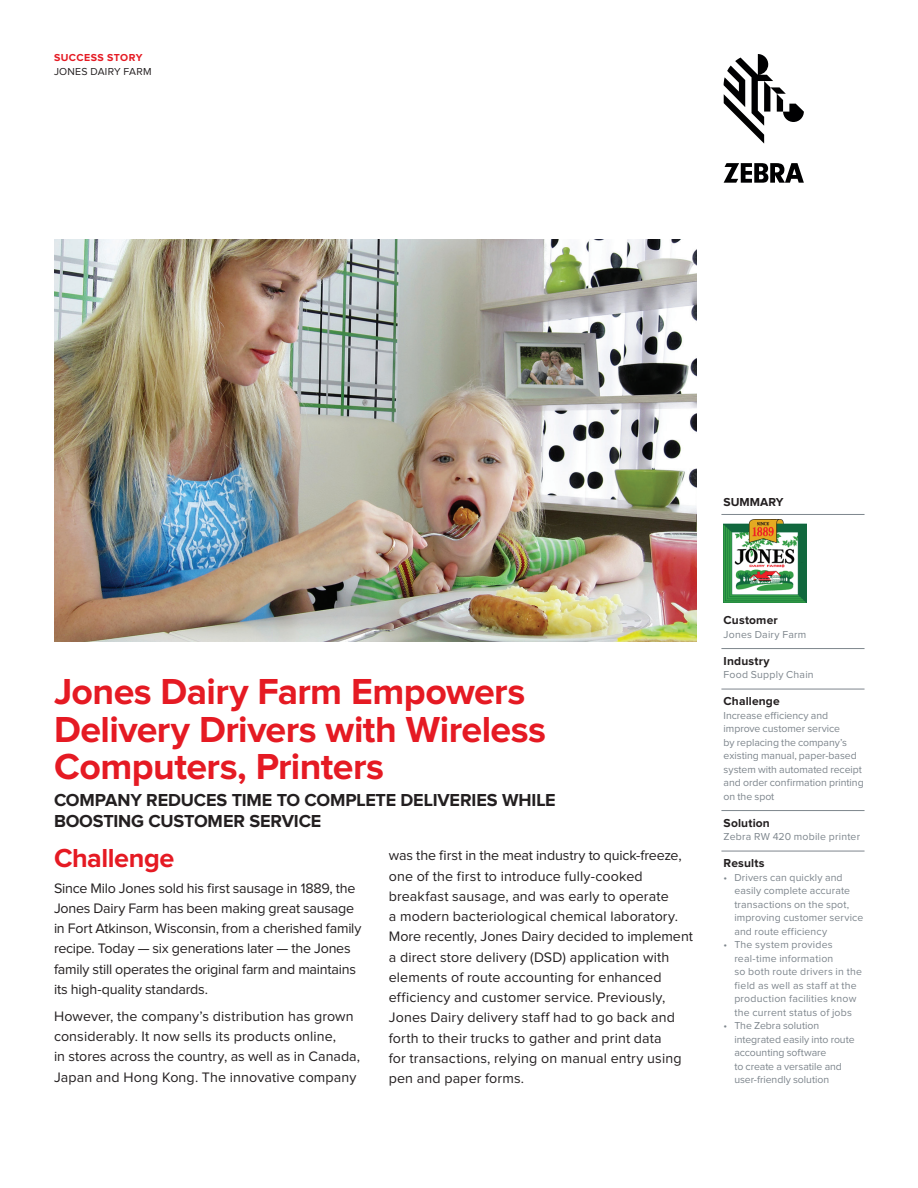
<style>
.page{position:relative;width:918px;height:1188px;background:#fff}
.page>*{position:absolute;margin:0;border:0;box-sizing:border-box;transform-origin:0 0}
.Cover_Headline{font:700 37.5px/37.5px "Proxima Nova";letter-spacing:-.015em;color:#e51a23}
.Headline{font:700 27px "Proxima Nova";letter-spacing:-.015em;color:#e51a23}
.Cover_Subhead{font:700 18px/20.2px "Proxima Nova";letter-spacing:-.01em;color:#231f20}
.Body{font:14.25px/20.2px "Proxima Nova";letter-spacing:.01em;color:#231f20}
.Subhead{font:14.25px/20.2px "Proxima Nova";letter-spacing:-.015em;color:#231f20}
.Sidebar_Head_with_Ru{font:700 12px "Proxima Nova";letter-spacing:.01em;color:#231f20}
.Sidebar_Head{font:700 12px "Proxima Nova";letter-spacing:.015em;color:#231f20}
.Sidebar_body{font:10.5px/13.5px "Proxima Nova";letter-spacing:.005em;color:#7e868d}
.Sidebar_Head_with_Ru-2{font:10.5px "Proxima Nova";letter-spacing:.02em;color:#7e868d}
.t1{font:10.5px "Proxima Nova";letter-spacing:.025em;color:#231f20}
.t2{font:700 10.5px "Proxima Nova";letter-spacing:.045em;color:#e51a23}
</style>
<div class="page">
<svg style="left:724px;top:54px;width:80px;height:90px"></svg>
<svg style="left:724px;top:163px;width:80px;height:19px"></svg>
<hr style="left:721px;top:514px;width:144px;height:1px;background:#7e868d">
<hr style="left:721px;top:648px;width:144px;height:1px;background:#7e868d">
<hr style="left:721px;top:689px;width:144px;height:1px;background:#7e868d">
<hr style="left:721px;top:810px;width:144px;height:1px;background:#7e868d">
<hr style="left:721px;top:851px;width:144px;height:1px;background:#7e868d">
<img style="left:724px;top:519px;width:83px;height:84px">
<img style="left:54px;top:240px;width:643px;height:402px">
<p class="t2" style="left:54px;top:52px;width:90px">SUCCESS STORY</p>
<p class="t1" style="left:54px;top:66px;width:99px">JONES DAIRY FARM</p>
<p class="Sidebar_Head_with_Ru" style="left:724px;top:495px;width:61px">SUMMARY</p>
<p class="Cover_Headline" style="left:54px;top:674px;width:493px">Jones Dairy Farm Empowers<br>Delivery Drivers with Wireless<br>Computers, Printers</p>
<p class="Cover_Subhead" style="left:54px;top:791px;width:503px">COMPANY REDUCES TIME TO COMPLETE DELIVERIES WHILE<br>BOOSTING CUSTOMER SERVICE</p>
<p class="Headline" style="left:54px;top:843px;width:122px">Challenge</p>
<p class="Subhead" style="left:54px;top:878px;width:309px">Since Milo Jones sold his first sausage in 1889, the Jones Dairy Farm has been making great sausage in Fort Atkinson, Wisconsin, from a cherished family recipe. Today — six generations later — the Jones family still operates the original farm and maintains its high-quality standards.</p>
<p class="Body" style="left:54px;top:1006px;width:308px">However, the company’s distribution has grown considerably. It now sells its products online,<br>in stores across the country, as well as in Canada, Japan and Hong Kong. The innovative company</p>
<p class="Body" style="left:389px;top:846px;width:306px">was the first in the meat industry to quick-freeze, one of the first to introduce fully-cooked breakfast sausage, and was early to operate<br>a modern bacteriological chemical laboratory.<br>More recently, Jones Dairy decided to implement a direct store delivery (DSD) application with elements of route accounting for enhanced efficiency and customer service. Previously, Jones Dairy delivery staff had to go back and forth to their trucks to gather and print data<br>for transactions, relying on manual entry using pen and paper forms.</p>
<p class="Sidebar_Head" style="left:724px;top:614px;width:56px">Customer</p>
<p class="Sidebar_body" style="left:724px;top:628px;width:84px">Jones Dairy Farm</p>
<p class="Sidebar_Head_with_Ru" style="left:724px;top:654px;width:48px">Industry</p>
<p class="Sidebar_body" style="left:724px;top:668px;width:92px">Food Supply Chain</p>
<p class="Sidebar_Head_with_Ru" style="left:724px;top:695px;width:58px">Challenge</p>
<p class="Sidebar_body" style="left:724px;top:709px;width:142px">Increase efficiency and improve customer service<br>by replacing the company’s existing manual, paper-based system with automated receipt and order confirmation printing on the spot</p>
<p class="Sidebar_Head_with_Ru" style="left:724px;top:816px;width:48px">Solution</p>
<p class="Sidebar_Head_with_Ru-2" style="left:724px;top:831px;width:138px">Zebra RW 420 mobile printer</p>
<p class="Sidebar_Head_with_Ru" style="left:724px;top:857px;width:42px">Results</p>
<p class="Sidebar_body" style="left:734px;top:871px;width:130px;text-indent:-11px">• Drivers can quickly and easily complete accurate transactions on the spot, improving customer service and route efficiency</p>
<p class="Sidebar_body" style="left:734px;top:938px;width:129px;text-indent:-11px">• The system provides real-time information<br>so both route drivers in the field as well as staff at the production facilities know the current status of jobs</p>
<p class="Sidebar_body" style="left:734px;top:1019px;width:122px;text-indent:-11px">• The Zebra solution integrated easily into route accounting software<br>to create a versatile and user-friendly solution</p>
</div>
